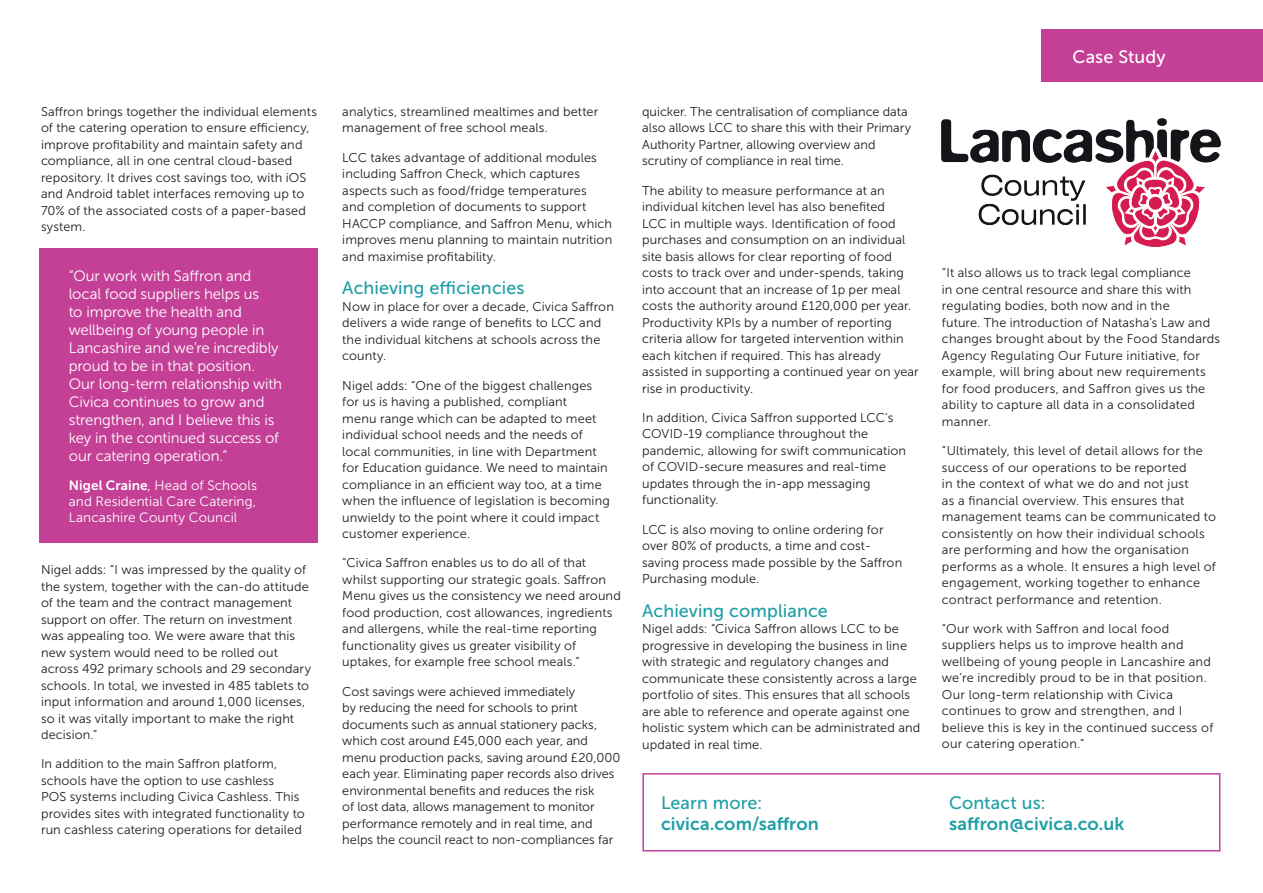
<style>
.page{position:relative;width:1263px;height:893px;background:#fff}
.page>*{position:absolute;margin:0;border:0;box-sizing:border-box;transform-origin:0 0}
.t1{font:18px "Museo Sans 500";letter-spacing:.005em;color:#209fa6}
.t2{font:18px "Museo Sans 700";letter-spacing:.005em;color:#209fa6}
.t3{font:18px "Museo Sans 500";letter-spacing:.005em;color:#fff}
.t4{font:15px/18px "Museo Sans 300";letter-spacing:-.01em;color:#fff}
.t5{font:13.5px/16.2px "Museo Sans 300";letter-spacing:.005em;color:#fff;text-align:justify}
.t6{font:12.75px/16.5px "Museo Sans 300";letter-spacing:.01em;color:#1b1f22}
.s1{font-family:"Museo Sans 700"}
</style>
<div class="page">
<div style="left:1042px;top:30px;width:221px;height:52px;background:#c44097"></div>
<div style="left:39px;top:249px;width:278px;height:294px;background:#c44097"></div>
<div style="left:642px;top:773px;width:578px;height:78px;border:2px solid #c44097"></div>
<img style="left:942px;top:118px;width:278px;height:128px">
<p class="t6" style="left:41px;top:103px;width:277px">Saffron brings together the individual elements of the catering operation to ensure efficiency, improve profitability and maintain safety and compliance, all in one central cloud-based repository. It drives cost savings too, with iOS and Android tablet interfaces removing up to 70% of the associated costs of a paper-based system.</p>
<p class="t4" style="left:69px;top:267px;width:215px">“Our work with Saffron and local food suppliers helps us<br>to improve the health and wellbeing of young people in<br>Lancashire and we’re incredibly proud to be in that position.<br>Our long-term relationship with<br>Civica continues to grow and strengthen, and I believe this is key in the continued success of our catering operation.”</p>
<p class="t5" style="left:69px;top:477px;width:190px"><span class="s1">Nigel Craine</span>, Head of Schools and Residential Care Catering, Lancashire County Council</p>
<p class="t6" style="left:41px;top:562px;width:272px">Nigel adds: “I was impressed by the quality of the system, together with the can-do attitude of the team and the contract management support on offer. The return on investment was appealing too. We were aware that this new system would need to be rolled out across 492 primary schools and 29 secondary schools. In total, we invested in 485 tablets to input information and around 1,000 licenses, so it was vitally important to make the right decision.”</p>
<p class="t6" style="left:41px;top:756px;width:265px">In addition to the main Saffron platform, schools have the option to use cashless<br>POS systems including Civica Cashless. This provides sites with integrated functionality to run cashless catering operations for detailed</p>
<p class="t6" style="left:342px;top:103px;width:257px">analytics, streamlined mealtimes and better management of free school meals.</p>
<p class="t6" style="left:342px;top:149px;width:271px">LCC takes advantage of additional modules including Saffron Check, which captures aspects such as food/fridge temperatures<br>and completion of documents to support HACCP compliance, and Saffron Menu, which improves menu planning to maintain nutrition and maximise profitability.</p>
<h1 class="t1" style="left:342px;top:278px;width:184px">Achieving efficiencies</h1>
<p class="t6" style="left:342px;top:298px;width:273px">Now in place for over a decade, Civica Saffron delivers a wide range of benefits to LCC and the individual kitchens at schools across the county.</p>
<p class="t6" style="left:342px;top:377px;width:269px">Nigel adds: “One of the biggest challenges for us is having a published, compliant<br>menu range which can be adapted to meet individual school needs and the needs of local communities, in line with Department for Education guidance. We need to maintain compliance in an efficient way too, at a time when the influence of legislation is becoming unwieldy to the point where it could impact customer experience.</p>
<p class="t6" style="left:342px;top:555px;width:280px">“Civica Saffron enables us to do all of that whilst supporting our strategic goals. Saffron Menu gives us the consistency we need around food production, cost allowances, ingredients and allergens, while the real-time reporting functionality gives us greater visibility of uptakes, for example free school meals.”</p>
<p class="t6" style="left:342px;top:683px;width:280px">Cost savings were achieved immediately<br>by reducing the need for schools to print documents such as annual stationery packs, which cost around £45,000 each year, and menu production packs, saving around £20,000 each year. Eliminating paper records also drives environmental benefits and reduces the risk<br>of lost data, allows management to monitor performance remotely and in real time, and helps the council react to non-compliances far</p>
<p class="t6" style="left:642px;top:103px;width:271px">quicker. The centralisation of compliance data also allows LCC to share this with their Primary Authority Partner, allowing overview and scrutiny of compliance in real time.</p>
<p class="t6" style="left:642px;top:182px;width:278px">The ability to measure performance at an individual kitchen level has also benefited<br>LCC in multiple ways. Identification of food purchases and consumption on an individual site basis allows for clear reporting of food costs to track over and under-spends, taking into account that an increase of 1p per meal costs the authority around £120,000 per year.<br>Productivity KPIs by a number of reporting criteria allow for targeted intervention within each kitchen if required. This has already assisted in supporting a continued year on year rise in productivity.</p>
<p class="t6" style="left:642px;top:409px;width:265px">In addition, Civica Saffron supported LCC’s COVID-19 compliance throughout the pandemic, allowing for swift communication of COVID-secure measures and real-time updates through the in-app messaging functionality.</p>
<p class="t6" style="left:642px;top:521px;width:262px">LCC is also moving to online ordering for over 80% of products, a time and cost&shy;saving process made possible by the Saffron Purchasing module.</p>
<h1 class="t1" style="left:642px;top:601px;width:187px">Achieving compliance</h1>
<p class="t6" style="left:642px;top:621px;width:280px">Nigel adds: “Civica Saffron allows LCC to be progressive in developing the business in line with strategic and regulatory changes and communicate these consistently across a large portfolio of sites. This ensures that all schools are able to reference and operate against one holistic system which can be administrated and updated in real time.</p>
<h1 class="t1" style="left:661px;top:792px;width:103px">Learn more:</h1>
<h1 class="t2" style="left:661px;top:813px;width:159px">civica.com/saffron</h1>
<h1 class="t3" style="left:1072px;top:47px;width:95px">Case Study</h1>
<p class="t6" style="left:942px;top:265px;width:280px">“It also allows us to track legal compliance<br>in one central resource and share this with regulating bodies, both now and in the<br>future. The introduction of Natasha’s Law and changes brought about by the Food Standards Agency Regulating Our Future initiative, for example, will bring about new requirements for food producers, and Saffron gives us the ability to capture all data in a consolidated manner.</p>
<p class="t6" style="left:942px;top:443px;width:276px">“Ultimately, this level of detail allows for the success of our operations to be reported<br>in the context of what we do and not just<br>as a financial overview. This ensures that management teams can be communicated to consistently on how their individual schools are performing and how the organisation performs as a whole. It ensures a high level of engagement, working together to enhance contract performance and retention.</p>
<p class="t6" style="left:942px;top:620px;width:273px">“Our work with Saffron and local food suppliers helps us to improve health and wellbeing of young people in Lancashire and we’re incredibly proud to be in that position.<br>Our long-term relationship with Civica continues to grow and strengthen, and I believe this is key in the continued success of our catering operation.”</p>
<h1 class="t1" style="left:949px;top:792px;width:98px">Contact us:</h1>
<h1 class="t2" style="left:949px;top:813px;width:177px">saffron@civica.co.uk</h1>
</div>
